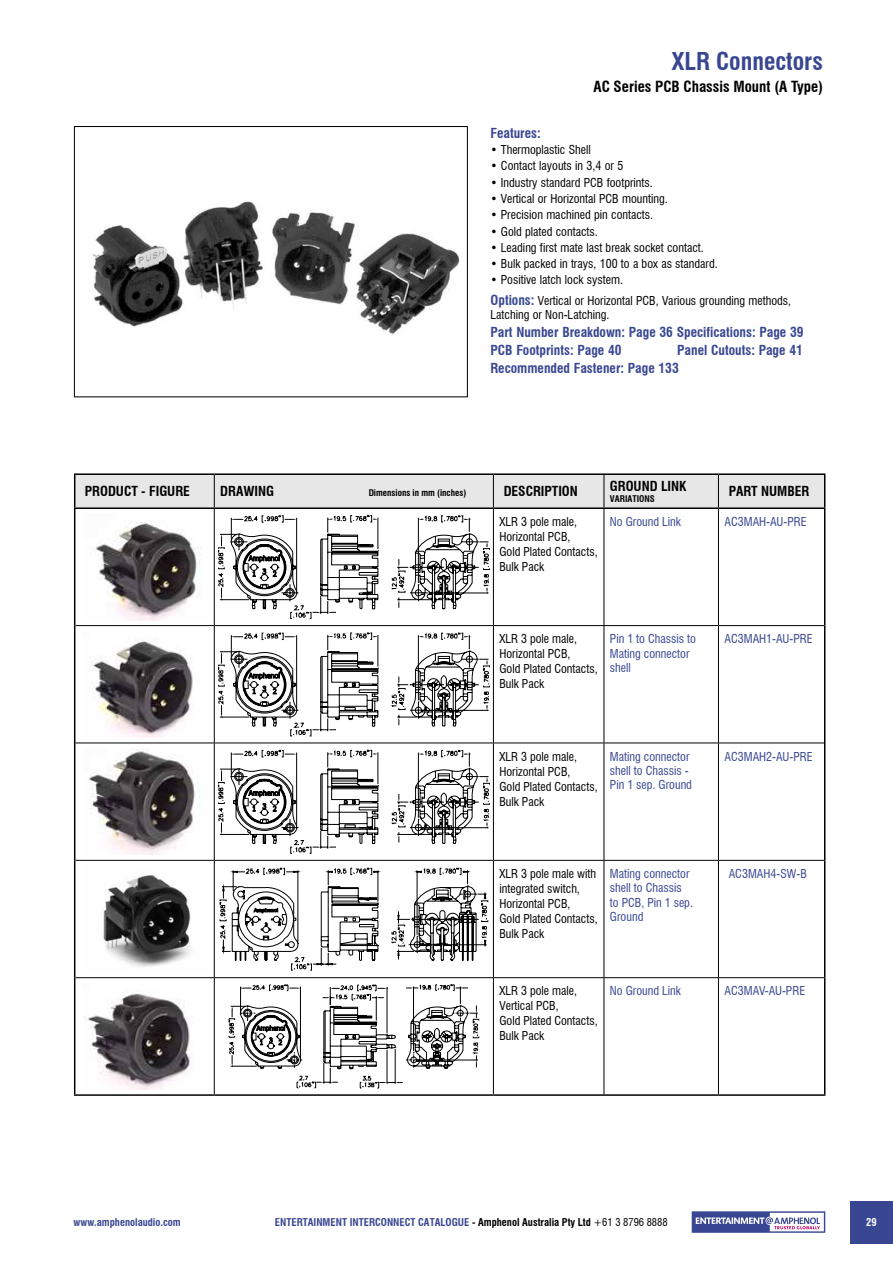
<style>
.page{position:relative;width:893px;height:1263px;background:#fff}
.page>*{position:absolute;margin:0;border:0;box-sizing:border-box;transform-origin:0 0}
.t1{font:700 condensed 24px "Swiss 721 BT";color:#394792}
.t2{font:700 condensed 15px "Swiss 721 BT";color:#000}
.t3{font:700 condensed 13.5px/17.7px "Swiss 721 BT";color:#394792}
.t4{font:700 condensed 13.5px "Swiss 721 BT";color:#000}
.t5{font:condensed 12px/15px "Swiss 721 BT";color:#000}
.t6{font:condensed 12px/14.4px "Swiss 721 BT";color:#394792}
.t7{font:700 condensed 10.5px "Swiss 721 BT";color:#394792}
.t8{font:700 condensed 10.5px "Swiss 721 BT";color:#fff}
.t9{font:700 condensed 9px "Swiss 721 BT";color:#000}
.s1{font-weight:700;font-size:13.5px;color:#394792}
.s2{color:#000}
.s3{font-weight:400;color:#000}
</style>
<div class="page">
<div style="left:850px;top:1201px;width:43px;height:42px;background:#394792"></div>
<svg style="left:692px;top:1211px;width:133px;height:22px"></svg>
<img style="left:92px;top:201px;width:368px;height:134px">
<div style="left:74px;top:126px;width:394px;height:271px;border:1px solid #000"></div>
<div style="left:75px;top:475px;width:749px;height:32px;background:#e7e7e7"></div>
<hr style="left:74px;top:473px;width:140px;height:2px;background:#000">
<hr style="left:74px;top:475px;width:1px;height:32px;background:#000">
<hr style="left:214px;top:473px;width:279px;height:2px;background:#000">
<hr style="left:493px;top:473px;width:111px;height:2px;background:#000">
<hr style="left:604px;top:473px;width:114px;height:2px;background:#000">
<hr style="left:718px;top:473px;width:107px;height:2px;background:#000">
<hr style="left:824px;top:475px;width:1px;height:32px;background:#000">
<hr style="left:214px;top:475px;width:1px;height:32px;background:#000">
<hr style="left:493px;top:475px;width:1px;height:32px;background:#000">
<hr style="left:604px;top:475px;width:1px;height:32px;background:#000">
<hr style="left:718px;top:475px;width:1px;height:32px;background:#000">
<hr style="left:214px;top:509px;width:1px;height:116px;background:#000">
<hr style="left:493px;top:509px;width:1px;height:116px;background:#000">
<hr style="left:604px;top:509px;width:1px;height:116px;background:#000">
<hr style="left:718px;top:509px;width:1px;height:116px;background:#000">
<hr style="left:75px;top:625px;width:139px;height:1px;background:#000">
<hr style="left:214px;top:625px;width:279px;height:1px;background:#000">
<hr style="left:214px;top:626px;width:1px;height:116px;background:#000">
<hr style="left:493px;top:625px;width:111px;height:1px;background:#000">
<hr style="left:493px;top:626px;width:1px;height:116px;background:#000">
<hr style="left:604px;top:625px;width:114px;height:1px;background:#000">
<hr style="left:604px;top:626px;width:1px;height:116px;background:#000">
<hr style="left:718px;top:625px;width:106px;height:1px;background:#000">
<hr style="left:718px;top:626px;width:1px;height:116px;background:#000">
<hr style="left:75px;top:742px;width:139px;height:1px;background:#000">
<hr style="left:214px;top:742px;width:279px;height:1px;background:#000">
<hr style="left:214px;top:743px;width:1px;height:117px;background:#000">
<hr style="left:493px;top:742px;width:111px;height:1px;background:#000">
<hr style="left:493px;top:743px;width:1px;height:117px;background:#000">
<hr style="left:604px;top:742px;width:114px;height:1px;background:#000">
<hr style="left:604px;top:743px;width:1px;height:117px;background:#000">
<hr style="left:718px;top:742px;width:106px;height:1px;background:#000">
<hr style="left:718px;top:743px;width:1px;height:117px;background:#000">
<hr style="left:75px;top:860px;width:139px;height:1px;background:#000">
<hr style="left:75px;top:977px;width:139px;height:1px;background:#000">
<hr style="left:214px;top:978px;width:1px;height:116px;background:#000">
<hr style="left:493px;top:978px;width:1px;height:116px;background:#000">
<hr style="left:604px;top:978px;width:1px;height:116px;background:#000">
<hr style="left:718px;top:978px;width:1px;height:116px;background:#000">
<hr style="left:214px;top:860px;width:279px;height:1px;background:#000">
<hr style="left:214px;top:861px;width:1px;height:116px;background:#000">
<hr style="left:214px;top:977px;width:279px;height:1px;background:#000">
<hr style="left:493px;top:860px;width:111px;height:1px;background:#000">
<hr style="left:493px;top:861px;width:1px;height:116px;background:#000">
<hr style="left:493px;top:977px;width:111px;height:1px;background:#000">
<hr style="left:604px;top:860px;width:114px;height:1px;background:#000">
<hr style="left:604px;top:861px;width:1px;height:116px;background:#000">
<hr style="left:604px;top:977px;width:114px;height:1px;background:#000">
<hr style="left:718px;top:860px;width:106px;height:1px;background:#000">
<hr style="left:718px;top:861px;width:1px;height:116px;background:#000">
<hr style="left:718px;top:977px;width:106px;height:1px;background:#000">
<hr style="left:74px;top:507px;width:140px;height:2px;background:#000">
<hr style="left:74px;top:509px;width:1px;height:117px;background:#000">
<hr style="left:214px;top:507px;width:279px;height:2px;background:#000">
<hr style="left:493px;top:507px;width:111px;height:2px;background:#000">
<hr style="left:604px;top:507px;width:114px;height:2px;background:#000">
<hr style="left:718px;top:507px;width:107px;height:2px;background:#000">
<hr style="left:824px;top:509px;width:1px;height:117px;background:#000">
<hr style="left:74px;top:626px;width:1px;height:117px;background:#000">
<hr style="left:824px;top:626px;width:1px;height:117px;background:#000">
<hr style="left:74px;top:743px;width:1px;height:117px;background:#000">
<hr style="left:824px;top:743px;width:1px;height:117px;background:#000">
<hr style="left:74px;top:860px;width:1px;height:118px;background:#000">
<hr style="left:824px;top:860px;width:1px;height:118px;background:#000">
<hr style="left:74px;top:978px;width:1px;height:116px;background:#000">
<hr style="left:824px;top:978px;width:1px;height:116px;background:#000">
<hr style="left:74px;top:1094px;width:140px;height:2px;background:#000">
<hr style="left:214px;top:1094px;width:279px;height:2px;background:#000">
<hr style="left:493px;top:1094px;width:111px;height:2px;background:#000">
<hr style="left:604px;top:1094px;width:114px;height:2px;background:#000">
<hr style="left:718px;top:1094px;width:107px;height:2px;background:#000">
<img style="left:90px;top:522px;width:111px;height:98px">
<svg style="left:218px;top:514px;width:271px;height:105px"></svg>
<img style="left:90px;top:639px;width:103px;height:98px">
<svg style="left:218px;top:632px;width:271px;height:104px"></svg>
<img style="left:89px;top:748px;width:111px;height:107px">
<svg style="left:218px;top:749px;width:271px;height:105px"></svg>
<img style="left:103px;top:875px;width:88px;height:92px">
<svg style="left:220px;top:867px;width:268px;height:103px"></svg>
<img style="left:84px;top:992px;width:107px;height:97px">
<svg style="left:229px;top:984px;width:250px;height:104px"></svg>
<h1 class="t1" style="left:671px;top:47px;width:153px">XLR Connectors</h1>
<p class="t2" style="left:593px;top:77px;width:231px">AC Series PCB Chassis Mount (A Type)</p>
<p class="t3" style="left:490px;top:124px;width:52px">Features:</p>
<p class="t5" style="left:490px;top:142px;width:102px">• Thermoplastic Shell</p>
<p class="t5" style="left:490px;top:159px;width:134px">• Contact layouts in 3,4 or 5</p>
<p class="t5" style="left:490px;top:175px;width:164px">• Industry standard PCB footprints.</p>
<p class="t5" style="left:490px;top:191px;width:179px">• Vertical or Horizontal PCB mounting.</p>
<p class="t5" style="left:490px;top:207px;width:164px">• Precision machined pin contacts.</p>
<p class="t5" style="left:490px;top:224px;width:109px">• Gold plated contacts.</p>
<p class="t5" style="left:490px;top:240px;width:215px">• Leading first mate last break socket contact.</p>
<p class="t5" style="left:490px;top:256px;width:229px">• Bulk packed in trays, 100 to a box as standard.</p>
<p class="t5" style="left:490px;top:270px;width:302px;line-height:20.9px">• Positive latch lock system.<br><span class="s1">Options:</span> Vertical or Horizontal PCB, Various grounding methods,</p>
<p class="t5" style="left:490px;top:308px;width:121px">Latching or Non-Latching.</p>
<p class="t3" style="left:490px;top:323px;width:314px">Part Number Breakdown: Page 36 Specifications: Page 39<br>PCB Footprints: Page 40</p>
<p class="t3" style="left:490px;top:341px;width:314px;text-indent:187px">Panel Cutouts: Page 41<br>Recommended Fastener: Page 133</p>
<p class="t4" style="left:85px;top:483px;width:106px">PRODUCT - FIGURE</p>
<p class="t4" style="left:220px;top:483px;width:55px">DRAWING</p>
<p class="t9" style="left:369px;top:488px;width:99px">Dimensions in mm (inches)</p>
<p class="t4" style="left:504px;top:483px;width:76px">DESCRIPTION</p>
<p class="t4" style="left:610px;top:478px;width:78px">GROUND LINK</p>
<p class="t9" style="left:610px;top:493px;width:46px">VARIATIONS</p>
<p class="t4" style="left:729px;top:483px;width:82px">PART NUMBER</p>
<p class="t5" style="left:499px;top:514px;width:100px">XLR 3 pole male,<br>Horizontal PCB,<br>Gold Plated Contacts,<br>Bulk Pack</p>
<p class="t6" style="left:610px;top:514px;width:72px">No Ground Link</p>
<p class="t6" style="left:724px;top:514px;width:84px">AC3MAH-AU-PRE</p>
<p class="t5" style="left:499px;top:631px;width:100px">XLR 3 pole male,<br>Horizontal PCB,<br>Gold Plated Contacts,<br>Bulk Pack</p>
<p class="t6" style="left:610px;top:632px;width:87px">Pin 1 to Chassis to<br>Mating connector shell</p>
<p class="t6" style="left:724px;top:632px;width:90px">AC3MAH1-AU-PRE</p>
<p class="t5" style="left:499px;top:749px;width:100px">XLR 3 pole male,<br>Horizontal PCB,<br>Gold Plated Contacts,<br>Bulk Pack</p>
<p class="t6" style="left:610px;top:749px;width:84px">Mating connector shell to Chassis -<br>Pin 1 sep. Ground</p>
<p class="t6" style="left:724px;top:749px;width:90px">AC3MAH2-AU-PRE</p>
<p class="t5" style="left:499px;top:866px;width:100px">XLR 3 pole male with integrated switch,<br>Horizontal PCB,<br>Gold Plated Contacts,<br>Bulk Pack</p>
<p class="t6" style="left:610px;top:866px;width:85px">Mating connector shell to Chassis to PCB, Pin 1 sep.<br>Ground</p>
<p class="t6" style="left:729px;top:866px;width:80px">AC3MAH4-SW-B</p>
<p class="t5" style="left:499px;top:983px;width:100px">XLR 3 pole male,<br>Vertical PCB,<br>Gold Plated Contacts,<br>Bulk Pack</p>
<p class="t6" style="left:610px;top:984px;width:72px">No Ground Link</p>
<p class="t6" style="left:724px;top:984px;width:82px">AC3MAV-AU-PRE</p>
<p class="t7" style="left:74px;top:1216px;width:109px">www.amphenolaudio.com</p>
<p class="t7" style="left:275px;top:1216px;width:394px">ENTERTAINMENT INTERCONNECT CATALOGUE <span class="s2">- Amphenol Australia Pty Ltd</span> <span class="s3">+61 3 8796 8888</span></p>
<p class="t8" style="left:866px;top:1216px;width:12px">29</p>
</div>
